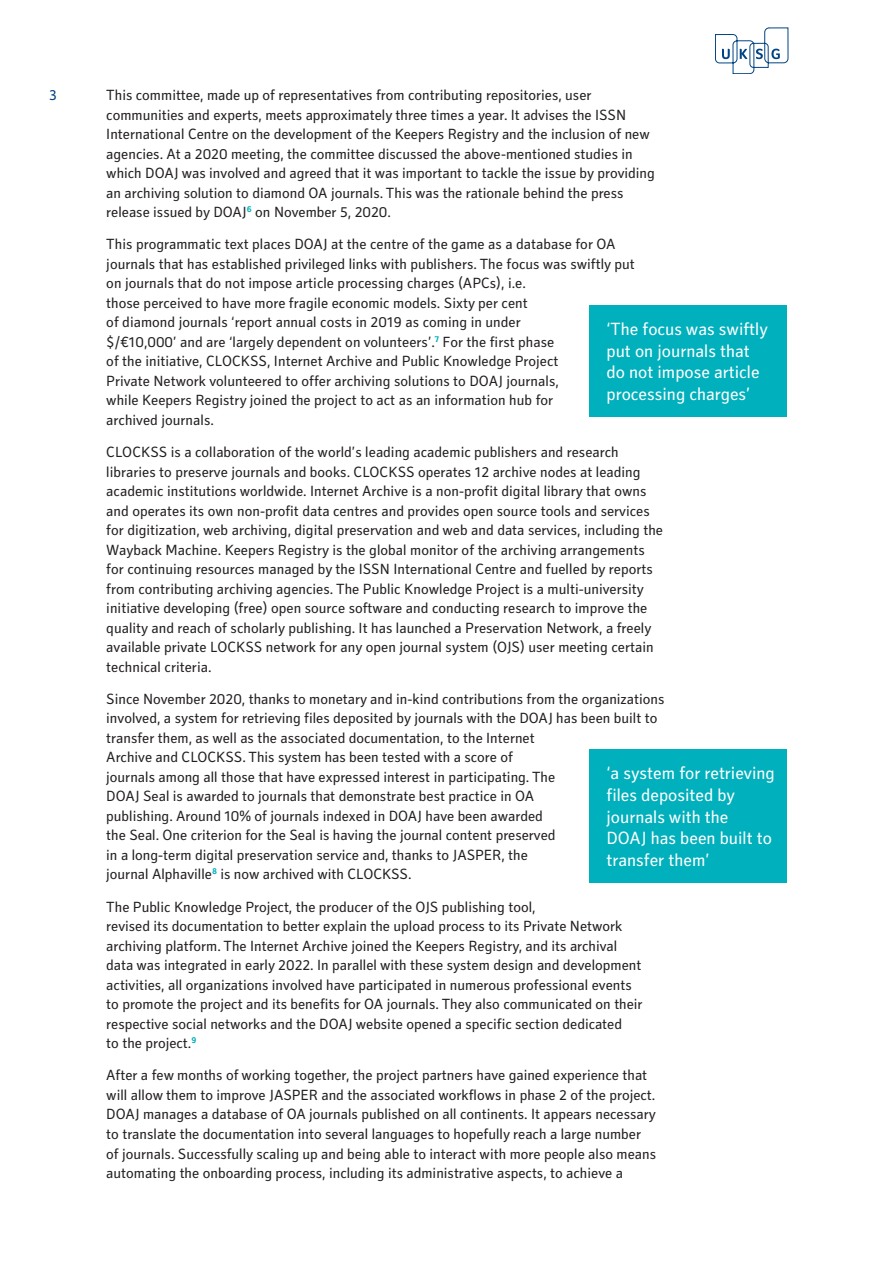
<style>
.page{position:relative;width:893px;height:1263px;background:#fff}
.page>*{position:absolute;margin:0;border:0;box-sizing:border-box;transform-origin:0 0}
.Stand_out_quote{font:18px/21.6px "Secca Std";color:#fff}
.Body{font:15px/19.5px "Secca Std";color:#231f20}
.t1{font:15px "Secca Std";color:#014081}
</style>
<div class="page">
<svg style="left:715px;top:28px;width:73px;height:46px"></svg>
<div style="left:590px;top:305px;width:197px;height:112px;background:#00b0bc"></div>
<div style="left:590px;top:750px;width:197px;height:133px;background:#00b0bc"></div>
<p class="t1" style="left:49px;top:87px;width:9px">3</p>
<p class="Body" style="left:106px;top:86px;width:550px">This committee, made up of representatives from contributing repositories, user communities and experts, meets approximately three times a year. It advises the ISSN International Centre on the development of the Keepers Registry and the inclusion of new agencies. At a 2020 meeting, the committee discussed the above-mentioned studies in which DOAJ was involved and agreed that it was important to tackle the issue by providing an archiving solution to diamond OA journals. This was the rationale behind the press release issued by DOAJ<sup>6</sup> on November 5, 2020.</p>
<p class="Body" style="left:106px;top:235px;width:530px">This programmatic text places DOAJ at the centre of the game as a database for OA journals that has established privileged links with publishers. The focus was swiftly put on journals that do not impose article processing charges (APCs), i.e.<br>those perceived to have more fragile economic models. Sixty per cent<br>of diamond journals ‘report annual costs in 2019 as coming in under<br>$/€10,000’ and are ‘largely dependent on volunteers’.<sup>7</sup> For the first phase<br>of the initiative, CLOCKSS, Internet Archive and Public Knowledge Project<br>Private Network volunteered to offer archiving solutions to DOAJ journals,<br>while Keepers Registry joined the project to act as an information hub for<br>archived journals.</p>
<p class="Body" style="left:106px;top:443px;width:558px">CLOCKSS is a collaboration of the world’s leading academic publishers and research libraries to preserve journals and books. CLOCKSS operates 12 archive nodes at leading academic institutions worldwide. Internet Archive is a non-profit digital library that owns and operates its own non-profit data centres and provides open source tools and services for digitization, web archiving, digital preservation and web and data services, including the Wayback Machine. Keepers Registry is the global monitor of the archiving arrangements for continuing resources managed by the ISSN International Centre and fuelled by reports from contributing archiving agencies. The Public Knowledge Project is a multi-university initiative developing (free) open source software and conducting research to improve the quality and reach of scholarly publishing. It has launched a Preservation Network, a freely available private LOCKSS network for any open journal system (OJS) user meeting certain technical criteria.</p>
<p class="Body" style="left:106px;top:690px;width:560px">Since November 2020, thanks to monetary and in-kind contributions from the organizations involved, a system for retrieving files deposited by journals with the DOAJ has been built to transfer them, as well as the associated documentation, to the Internet<br>Archive and CLOCKSS. This system has been tested with a score of<br>journals among all those that have expressed interest in participating. The<br>DOAJ Seal is awarded to journals that demonstrate best practice in OA<br>publishing. Around 10% of journals indexed in DOAJ have been awarded<br>the Seal. One criterion for the Seal is having the journal content preserved<br>in a long-term digital preservation service and, thanks to JASPER, the<br>journal Alphaville<sup>8</sup> is now archived with CLOCKSS.</p>
<p class="Body" style="left:106px;top:897px;width:538px">The Public Knowledge Project, the producer of the OJS publishing tool,<br>revised its documentation to better explain the upload process to its Private Network archiving platform. The Internet Archive joined the Keepers Registry, and its archival data was integrated in early 2022. In parallel with these system design and development activities, all organizations involved have participated in numerous professional events to promote the project and its benefits for OA journals. They also communicated on their respective social networks and the DOAJ website opened a specific section dedicated<br>to the project.<sup>9</sup></p>
<p class="Body" style="left:106px;top:1066px;width:551px">After a few months of working together, the project partners have gained experience that will allow them to improve JASPER and the associated workflows in phase 2 of the project.<br>DOAJ manages a database of OA journals published on all continents. It appears necessary to translate the documentation into several languages to hopefully reach a large number of journals. Successfully scaling up and being able to interact with more people also means automating the onboarding process, including its administrative aspects, to achieve a</p>
<p class="Stand_out_quote" style="left:607px;top:319px;width:163px">‘The focus was swiftly put on journals that do not impose article processing charges’</p>
<p class="Stand_out_quote" style="left:607px;top:763px;width:170px">‘a system for retrieving files deposited by journals with the<br>DOAJ has been built to transfer them’</p>
</div>
